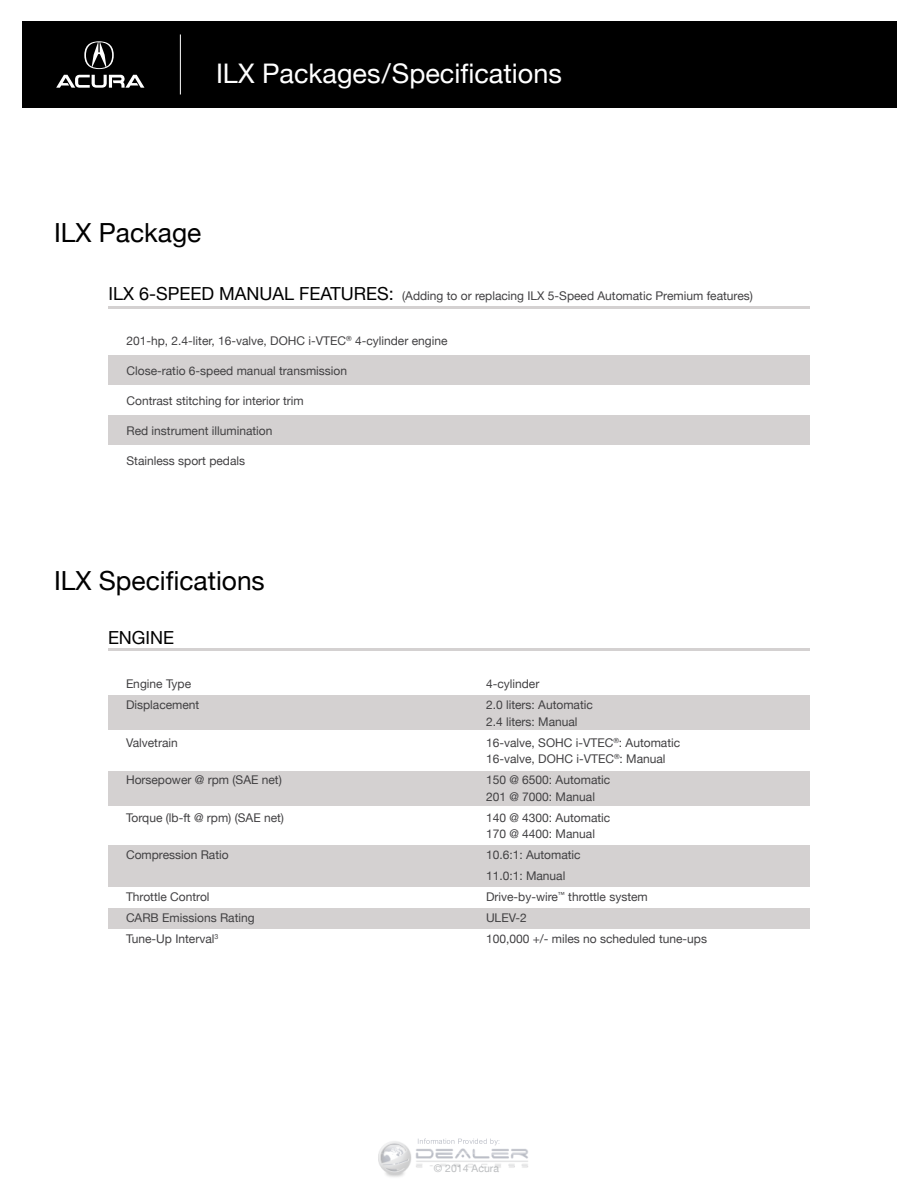
<style>
.page{position:relative;width:918px;height:1188px;background:#fff}
.page>*{position:absolute;margin:0;border:0;box-sizing:border-box;transform-origin:0 0}
.t1{font:27px "Helvetica Neue";color:#fff}
.t2{font:26.4px "Helvetica Neue";color:#000}
.t3{font:18px "Helvetica Neue";color:#000}
.t4{font:12px/16.5px "Helvetica Neue";color:#414042}
.t5{font:10.5px "Helvetica Neue";color:#bcbec0}
.s1{font-size:18px;color:#000}
</style>
<div class="page">
<div style="left:22px;top:21px;width:874px;height:87px;background:#000"></div>
<hr style="left:180px;top:34px;width:1px;height:60px;background:#fff">
<svg style="left:84px;top:41px;width:30px;height:28px"></svg>
<svg style="left:56px;top:75px;width:88px;height:13px"></svg>
<div style="left:108px;top:695px;width:702px;height:35px;background:#d4d1d1"></div>
<div style="left:108px;top:771px;width:702px;height:35px;background:#d4d1d1"></div>
<div style="left:108px;top:909px;width:702px;height:20px;background:#d4d1d1"></div>
<div style="left:108px;top:845px;width:702px;height:42px;background:#d4d1d1"></div>
<hr style="left:108px;top:648px;width:702px;height:3px;background:#d4d1d1">
<hr style="left:108px;top:306px;width:702px;height:3px;background:#d4d1d1">
<div style="left:108px;top:355px;width:702px;height:30px;background:#d4d1d1"></div>
<div style="left:108px;top:415px;width:702px;height:30px;background:#d4d1d1"></div>
<img style="left:378px;top:1138px;width:150px;height:39px">
<h1 class="t1" style="left:216px;top:54px;width:347px">ILX Packages / Specifications</h1>
<h2 class="t2" style="left:54px;top:213px;width:149px">ILX Package</h2>
<p class="t4" style="left:108px;top:289px;width:646px"><span class="s1">ILX 6-SPEED MANUAL FEATURES:</span> (Adding to or replacing ILX 5-Speed Automatic Premium features)</p>
<p class="t4" style="left:126px;top:334px;width:323px">201-hp, 2.4-liter, 16-valve, DOHC i-VTEC<sup>®</sup> 4-cylinder engine</p>
<p class="t4" style="left:126px;top:364px;width:222px">Close-ratio 6-speed manual transmission</p>
<p class="t4" style="left:126px;top:394px;width:179px">Contrast stitching for interior trim</p>
<p class="t4" style="left:126px;top:424px;width:148px">Red instrument illumination</p>
<p class="t4" style="left:126px;top:454px;width:120px">Stainless sport pedals</p>
<h2 class="t2" style="left:54px;top:562px;width:212px">ILX Specifications</h2>
<h3 class="t3" style="left:108px;top:624px;width:68px">ENGINE</h3>
<p class="t4" style="left:126px;top:676px;width:67px">Engine Type</p>
<p class="t4" style="left:486px;top:676px;width:55px">4-cylinder</p>
<p class="t4" style="left:126px;top:697px;width:75px">Displacement</p>
<p class="t4" style="left:486px;top:697px;width:108px">2.0 liters: Automatic<br>2.4 liters: Manual</p>
<p class="t4" style="left:126px;top:735px;width:53px">Valvetrain</p>
<p class="t4" style="left:486px;top:735px;width:196px">16-valve, SOHC i-VTEC<sup>®</sup>: Automatic<br>16-valve, DOHC i-VTEC<sup>®</sup>: Manual</p>
<p class="t4" style="left:126px;top:772px;width:157px">Horsepower @ rpm (SAE net)</p>
<p class="t4" style="left:486px;top:772px;width:126px">150 @ 6500: Automatic<br>201 @ 7000: Manual</p>
<p class="t4" style="left:126px;top:810px;width:160px">Torque (lb-ft @ rpm) (SAE net)</p>
<p class="t4" style="left:486px;top:810px;width:126px">140 @ 4300: Automatic<br>170 @ 4400: Manual</p>
<p class="t4" style="left:126px;top:847px;width:104px">Compression Ratio</p>
<p class="t4" style="left:486px;top:845px;width:96px;line-height:21px">10.6:1: Automatic<br>11.0:1: Manual</p>
<p class="t4" style="left:126px;top:889px;width:85px">Throttle Control</p>
<p class="t4" style="left:486px;top:889px;width:163px">Drive-by-wire<sup>™</sup> throttle system</p>
<p class="t4" style="left:126px;top:910px;width:130px">CARB Emissions Rating</p>
<p class="t4" style="left:486px;top:910px;width:42px">ULEV-2</p>
<p class="t4" style="left:126px;top:931px;width:94px">Tune-Up Interval<sup>3</sup></p>
<p class="t4" style="left:486px;top:931px;width:223px">100,000 +/- miles no scheduled tune-ups</p>
<p class="t5" style="left:434px;top:1161px;width:67px">© 2014 Acura</p>
</div>
